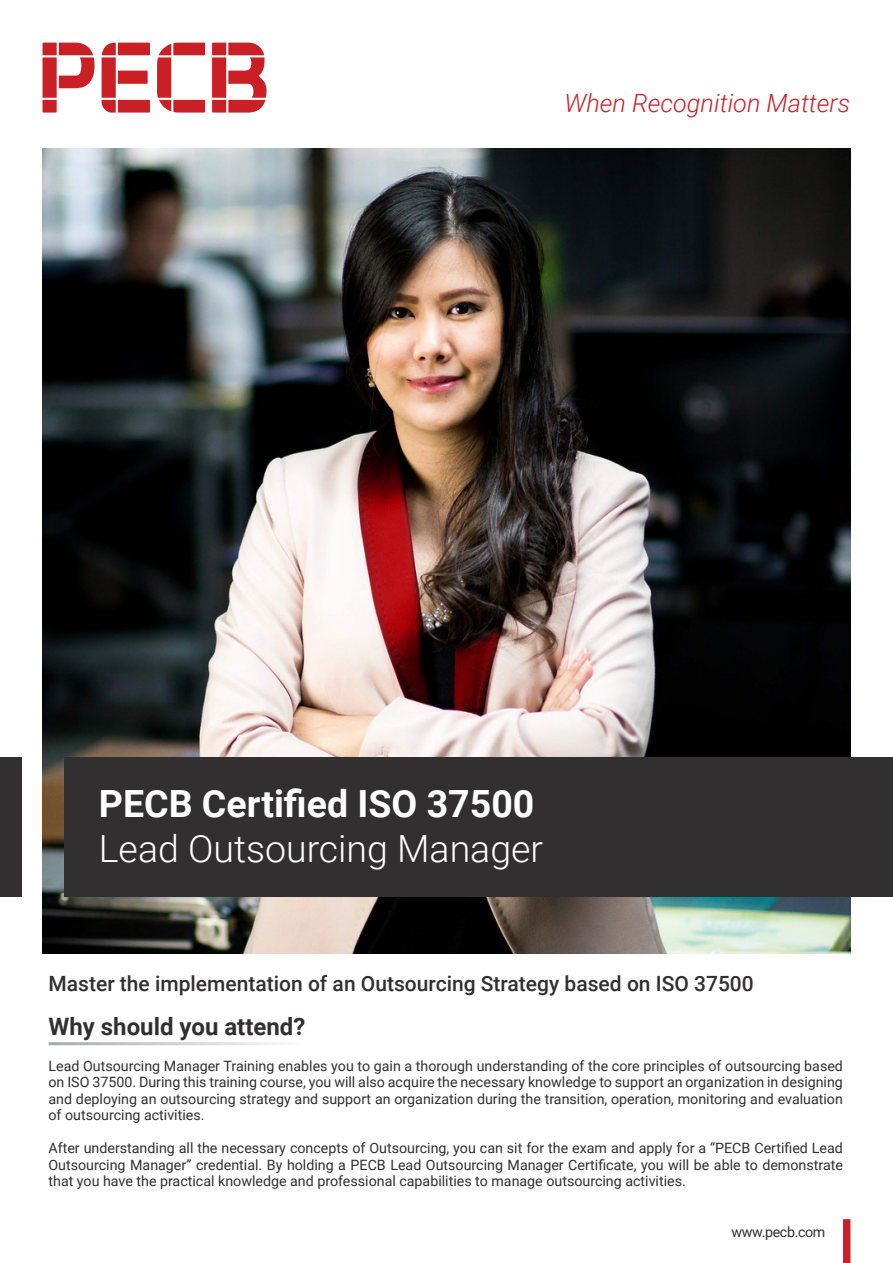
<style>
.page{position:relative;width:893px;height:1263px;background:#fff}
.page>*{position:absolute;margin:0;border:0;box-sizing:border-box;transform-origin:0 0}
.t1{font:300 37.5px "Roboto";color:#fff}
.t2{font:700 37.5px "Roboto";color:#fff}
.t3{font:italic 300 25.2px "Roboto";color:#ca2026}
.t4{font:700 24px "Roboto";color:#312f30}
.t5{font:500 21px "Roboto";color:#312f30}
.Bullet_Points{font:14.25px/16.5px "Roboto";color:#312f30;text-align:justify}
.Bullet_Points-2{font:14.25px "Roboto";letter-spacing:-.025em;color:#312f30}
</style>
<div class="page">
<img style="left:43px;top:149px;width:807px;height:805px">
<svg style="left:102px;top:43px;width:48px;height:70px"></svg>
<svg style="left:157px;top:43px;width:48px;height:70px"></svg>
<svg style="left:212px;top:43px;width:54px;height:70px"></svg>
<svg style="left:43px;top:43px;width:52px;height:70px"></svg>
<div style="left:843px;top:1219px;width:7px;height:44px;background:#ca2026"></div>
<div style="left:65px;top:757px;width:828px;height:140px;background:#312f30"></div>
<div style="left:0;top:757px;width:21px;height:140px;background:#312f30"></div>
<p class="t3" style="left:564px;top:85px;width:288px">When Recognition Matters</p>
<p class="t2" style="left:99px;top:778px;width:437px">PECB Certified ISO 37500</p>
<p class="t1" style="left:99px;top:823px;width:446px">Lead Outsourcing Manager</p>
<p class="t5" style="left:49px;top:969px;width:707px">Master the implementation of an Outsourcing Strategy based on ISO 37500</p>
<p class="t4" style="left:49px;top:1009px;width:258px">Why should you attend?</p>
<p class="Bullet_Points" style="left:49px;top:1057px;width:796px">Lead Outsourcing Manager Training enables you to gain a thorough understanding of the core principles of outsourcing based on ISO 37500. During this training course, you will also acquire the necessary knowledge to support an organization in designing and deploying an outsourcing strategy and support an organization during the transition, operation, monitoring and evaluation of outsourcing activities.</p>
<p class="Bullet_Points" style="left:49px;top:1139px;width:796px">After understanding all the necessary concepts of Outsourcing, you can sit for the exam and apply for a “PECB Certified Lead Outsourcing Manager” credential. By holding a PECB Lead Outsourcing Manager Certificate, you will be able to demonstrate that you have the practical knowledge and professional capabilities to manage outsourcing activities.</p>
<p class="Bullet_Points-2" style="left:731px;top:1221px;width:95px">www.pecb.com</p>
</div>
